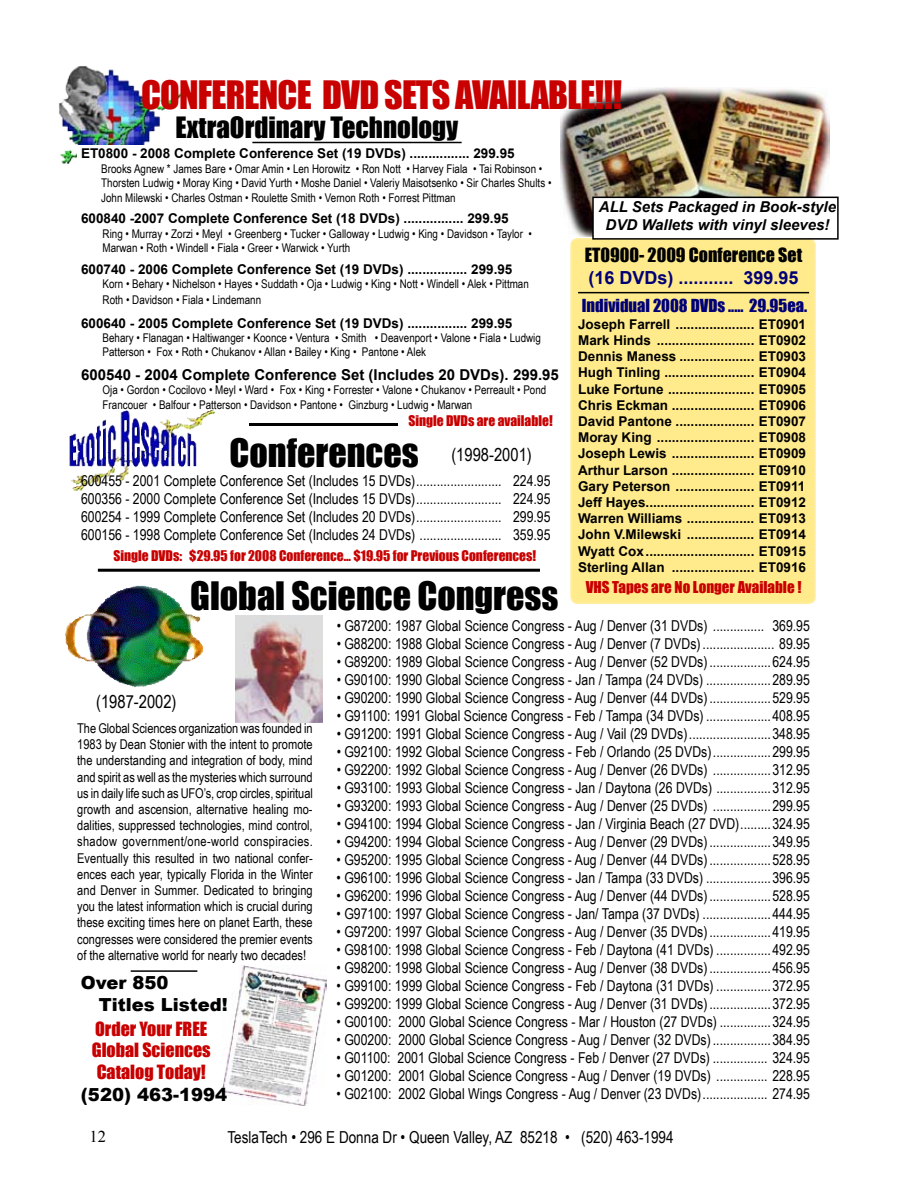
<style>
.page{position:relative;width:918px;height:1188px;background:#fff}
.page>*{position:absolute;margin:0;border:0;box-sizing:border-box;transform-origin:0 0}
.t1{font:36px "Impact";color:#000}
.t2{font:36px "Impact";letter-spacing:-.02em;color:#c80000}
.t3{font:27px "Impact";color:#000}
.t4{font:18px/21.6px "Impact";color:#c80000}
.t5{font:900 18px/21.6px "Arial";color:#000}
.t6{font:700 18px "Arial";color:#000076}
.t7{font:18px "Impact";color:#000}
.t8{font:18px "Arial Narrow";color:#000}
.t9{font:16.5px "Arial Narrow";color:#000}
.t10{font:16.5px "Impact";color:#000076}
.t11{font:16.5px "Times New Roman";color:#000}
.t12{font:15px/18px "Arial Narrow";color:#000;text-align:justify}
.t13{font:700 15px "Arial";color:#000}
.t14{font:italic 700 15px/18px "Arial";color:#000;text-align:center}
.t15{font:15px "Impact";color:#c80000}
.t16{font:700 13.5px/16.2px "Arial";color:#000;text-align:justify}
.t17{font:13.5px/16.2px "Arial Narrow";color:#000;text-align:justify}
.t18{font:13.5px "Impact";color:#c80000}
.t19{font:12px/14.4px "Arial Narrow";color:#000}
</style>
<div class="page">
<img style="left:222px;top:966px;width:104px;height:139px">
<img style="left:64px;top:585px;width:140px;height:103px">
<div style="left:571px;top:239px;width:244px;height:364px;background:#ffeb8c;border-radius:7px"></div>
<div style="left:570px;top:238px;width:246px;height:366px;border:2px solid #ffefa6;border-radius:7px"></div>
<img style="left:560px;top:88px;width:269px;height:148px">
<div style="left:593px;top:197px;width:245px;height:42px;background:#fff"></div>
<div style="left:592px;top:197px;width:247px;height:43px;border:2px solid #000"></div>
<hr style="left:578px;top:292px;width:231px;height:1px;background:#000">
<img style="left:59px;top:66px;width:126px;height:98px">
<hr style="left:98px;top:569px;width:442px;height:3px;background:#000">
<hr style="left:252px;top:142px;width:210px;height:1px;background:#000">
<img style="left:69px;top:410px;width:146px;height:81px">
<hr style="left:249px;top:423px;width:149px;height:3px;background:#000">
<img style="left:236px;top:615px;width:86px;height:108px">
<hr style="left:131px;top:970px;width:66px;height:2px;background:#000">
<div style="left:77px;top:145px;width:71px;height:31px;background:#fff"></div>
<h1 class="t2" style="left:141px;top:67px;width:483px">CONFERENCE DVD SETS AVAILABLE!!!</h1>
<p class="t16" style="left:81px;top:146px;width:435px">ET0800 - 2008 Complete Conference Set (19 DVDs) ................ 299.95</p>
<p class="t19" style="left:101px;top:161px;width:452px">Brooks Agnew * James Bare • Omar Amin • Len Horowitz • Ron Nott • Harvey Fiala • Tai Robinson •<br>Thorsten Ludwig • Moray King • David Yurth • Moshe Daniel • Valeriy Maisotsenko • Sir Charles Shults •<br>John Milewski • Charles Ostman • Roulette Smith • Vernon Roth • Forrest Pittman</p>
<p class="t16" style="left:81px;top:211px;width:429px">600840 -2007 Complete Conference Set (18 DVDs) ................ 299.95</p>
<p class="t19" style="left:103px;top:226px;width:431px">Ring • Murray • Zorzi • Meyl • Greenberg • Tucker • Galloway • Ludwig • King • Davidson • Taylor •<br>Marwan • Roth • Windell • Fiala • Greer • Warwick • Yurth</p>
<p class="t16" style="left:81px;top:261px;width:433px">600740 - 2006 Complete Conference Set (19 DVDs) ................ 299.95</p>
<p class="t19" style="left:103px;top:275px;width:428px;line-height:16.2px">Korn • Behary • Nichelson • Hayes • Suddath • Oja • Ludwig • King • Nott • Windell • Alek • Pittman<br>Roth • Davidson • Fiala • Lindemann</p>
<p class="t16" style="left:81px;top:315px;width:433px">600640 - 2005 Complete Conference Set (19 DVDs) ................ 299.95</p>
<p class="t19" style="left:103px;top:330px;width:440px">Behary • Flanagan • Haltiwanger • Koonce • Ventura • Smith • Deavenport • Valone • Fiala • Ludwig<br>Patterson • Fox • Roth • Chukanov • Allan • Bailey • King • Pantone • Alek</p>
<p class="t13" style="left:81px;top:365px;width:479px">600540 - 2004 Complete Conference Set (Includes 20 DVDs). 299.95</p>
<p class="t19" style="left:103px;top:382px;width:445px">Oja • Gordon • Cocilovo • Meyl • Ward • Fox • King • Forrester • Valone • Chukanov • Perreault • Pond<br>Francouer • Balfour • Patterson • Davidson • Pantone • Ginzburg • Ludwig • Marwan</p>
<h2 class="t3" style="left:176px;top:106px;width:284px">ExtraOrdinary Technology</h2>
<p class="t14" style="left:599px;top:198px;width:239px">ALL Sets Packaged in Book-style<br>DVD Wallets with vinyl sleeves!</p>
<p class="t7" style="left:585px;top:241px;width:219px">ET0900- 2009 Conference Set</p>
<p class="t6" style="left:589px;top:266px;width:212px">(16 DVDs) ........... 399.95</p>
<p class="t10" style="left:582px;top:293px;width:227px">Individual 2008 DVDs ..... 29.95ea.</p>
<p class="t16" style="left:578px;top:316px;width:230px">Joseph Farrell ..................... ET0901<br>Mark Hinds .......................... ET0902<br>Dennis Maness .................... ET0903<br>Hugh Tinling ........................ ET0904<br>Luke Fortune ....................... ET0905<br>Chris Eckman ...................... ET0906<br>David Pantone ..................... ET0907<br>Moray King .......................... ET0908<br>Joseph Lewis ...................... ET0909<br>Arthur Larson ...................... ET0910<br>Gary Peterson ..................... ET0911<br>Jeff Hayes............................. ET0912<br>Warren Williams .................. ET0913<br>John V.Milewski .................. ET0914<br>Wyatt Cox............................. ET0915<br>Sterling Allan ...................... ET0916</p>
<p class="t18" style="left:408px;top:411px;width:146px">Single DVDs are available!</p>
<h1 class="t1" style="left:230px;top:425px;width:304px">Conferences <sup>(1998-2001)</sup></h1>
<p class="t12" style="left:81px;top:472px;width:471px">600455 - 2001 Complete Conference Set (Includes 15 DVDs)......................... 224.95<br>600356 - 2000 Complete Conference Set (Includes 15 DVDs)......................... 224.95<br>600254 - 1999 Complete Conference Set (Includes 20 DVDs)......................... 299.95<br>600156 - 1998 Complete Conference Set (Includes 24 DVDs) ........................ 359.95</p>
<p class="t18" style="left:113px;top:546px;width:424px">Single DVDs: $29.95 for 2008 Conference... $19.95 for Previous Conferences!</p>
<p class="t15" style="left:586px;top:576px;width:217px">VHS Tapes are No Longer Available !</p>
<h1 class="t1" style="left:190px;top:568px;width:370px">Global Science Congress</h1>
<p class="t12" style="left:337px;top:616px;width:475px">• G87200: 1987 Global Science Congress - Aug / Denver (31 DVDs) ............... 369.95</p>
<p class="t12" style="left:337px;top:634px;width:475px">• G88200: 1988 Global Science Congress - Aug / Denver (7 DVDs)..................... 89.95</p>
<p class="t12" style="left:337px;top:652px;width:475px">• G89200: 1989 Global Science Congress - Aug / Denver (52 DVDs)..................624.95</p>
<p class="t12" style="left:337px;top:670px;width:475px">• G90100: 1990 Global Science Congress - Jan / Tampa (24 DVDs) ...................289.95</p>
<p class="t12" style="left:337px;top:688px;width:475px">• G90200: 1990 Global Science Congress - Aug / Denver (44 DVDs)..................529.95</p>
<p class="t12" style="left:337px;top:706px;width:475px">• G91100: 1991 Global Science Congress - Feb / Tampa (34 DVDs) ...................408.95</p>
<p class="t12" style="left:337px;top:724px;width:475px">• G91200: 1991 Global Science Congress - Aug / Vail (29 DVDs)........................348.95</p>
<p class="t12" style="left:337px;top:742px;width:475px">• G92100: 1992 Global Science Congress - Feb / Orlando (25 DVDs).................299.95</p>
<p class="t12" style="left:337px;top:760px;width:475px">• G92200: 1992 Global Science Congress - Aug / Denver (26 DVDs) .................312.95</p>
<p class="t12" style="left:337px;top:778px;width:475px">• G93100: 1993 Global Science Congress - Jan / Daytona (26 DVDs) ................312.95</p>
<p class="t12" style="left:337px;top:796px;width:475px">• G93200: 1993 Global Science Congress - Aug / Denver (25 DVDs) .................299.95</p>
<p class="t12" style="left:337px;top:814px;width:475px">• G94100: 1994 Global Science Congress - Jan / Virginia Beach (27 DVD).........324.95</p>
<p class="t12" style="left:337px;top:832px;width:475px">• G94200: 1994 Global Science Congress - Aug / Denver (29 DVDs)..................349.95</p>
<p class="t12" style="left:337px;top:850px;width:475px">• G95200: 1995 Global Science Congress - Aug / Denver (44 DVDs)..................528.95</p>
<p class="t12" style="left:337px;top:868px;width:475px">• G96100: 1996 Global Science Congress - Jan / Tampa (33 DVDs) ...................396.95</p>
<p class="t12" style="left:337px;top:886px;width:475px">• G96200: 1996 Global Science Congress - Aug / Denver (44 DVDs)..................528.95</p>
<p class="t12" style="left:337px;top:904px;width:475px">• G97100: 1997 Global Science Congress - Jan/ Tampa (37 DVDs) ....................444.95</p>
<p class="t12" style="left:337px;top:922px;width:475px">• G97200: 1997 Global Science Congress - Aug / Denver (35 DVDs)..................419.95</p>
<p class="t12" style="left:337px;top:940px;width:475px">• G98100: 1998 Global Science Congress - Feb / Daytona (41 DVDs) ................492.95</p>
<p class="t12" style="left:337px;top:958px;width:475px">• G98200: 1998 Global Science Congress - Aug / Denver (38 DVDs)..................456.95</p>
<p class="t12" style="left:337px;top:976px;width:475px">• G99100: 1999 Global Science Congress - Feb / Daytona (31 DVDs) ................372.95</p>
<p class="t12" style="left:337px;top:994px;width:475px">• G99200: 1999 Global Science Congress - Aug / Denver (31 DVDs)..................372.95</p>
<p class="t12" style="left:337px;top:1012px;width:475px">• G00100: 2000 Global Science Congress - Mar / Houston (27 DVDs) ...............324.95</p>
<p class="t12" style="left:337px;top:1030px;width:475px">• G00200: 2000 Global Science Congress - Aug / Denver (32 DVDs).................384.95</p>
<p class="t12" style="left:337px;top:1048px;width:475px">• G01100: 2001 Global Science Congress - Feb / Denver (27 DVDs) ................ 324.95</p>
<p class="t12" style="left:337px;top:1066px;width:475px">• G01200: 2001 Global Science Congress - Aug / Denver (19 DVDs) ............... 228.95</p>
<p class="t12" style="left:337px;top:1084px;width:475px">• G02100: 2002 Global Wings Congress - Aug / Denver (23 DVDs)................... 274.95</p>
<p class="t8" style="left:96px;top:688px;width:82px">(1987-2002)</p>
<p class="t17" style="left:77px;top:720px;width:237px">The Global Sciences organization was founded in 1983 by Dean Stonier with the intent to promote the understanding and integration of body, mind and spirit as well as the mysteries which surround us in daily life such as UFO’s, crop circles, spiritual growth and ascension, alternative healing mo&shy;dalities, suppressed technologies, mind control, shadow government/one-world conspiracies.<br>Eventually this resulted in two national confer&shy;ences each year, typically Florida in the Winter and Denver in Summer. Dedicated to bringing you the latest information which is crucial during these exciting times here on planet Earth, these congresses were considered the premier events of the alternative world for nearly two decades!</p>
<p class="t5" style="left:99px;top:971px;width:130px;text-indent:-18px">Over 850<br>Titles Listed!</p>
<p class="t4" style="left:92px;top:1017px;width:120px">Order Your FREE<br>Global Sciences<br>Catalog Today!</p>
<p class="t5" style="left:81px;top:1084px;width:148px">(520) 463-1994</p>
<p class="t11" style="left:90px;top:1126px;width:18px">12</p>
<p class="t9" style="left:227px;top:1125px;width:448px">TeslaTech • 296 E Donna Dr • Queen Valley, AZ 85218 • (520) 463-1994</p>
</div>
